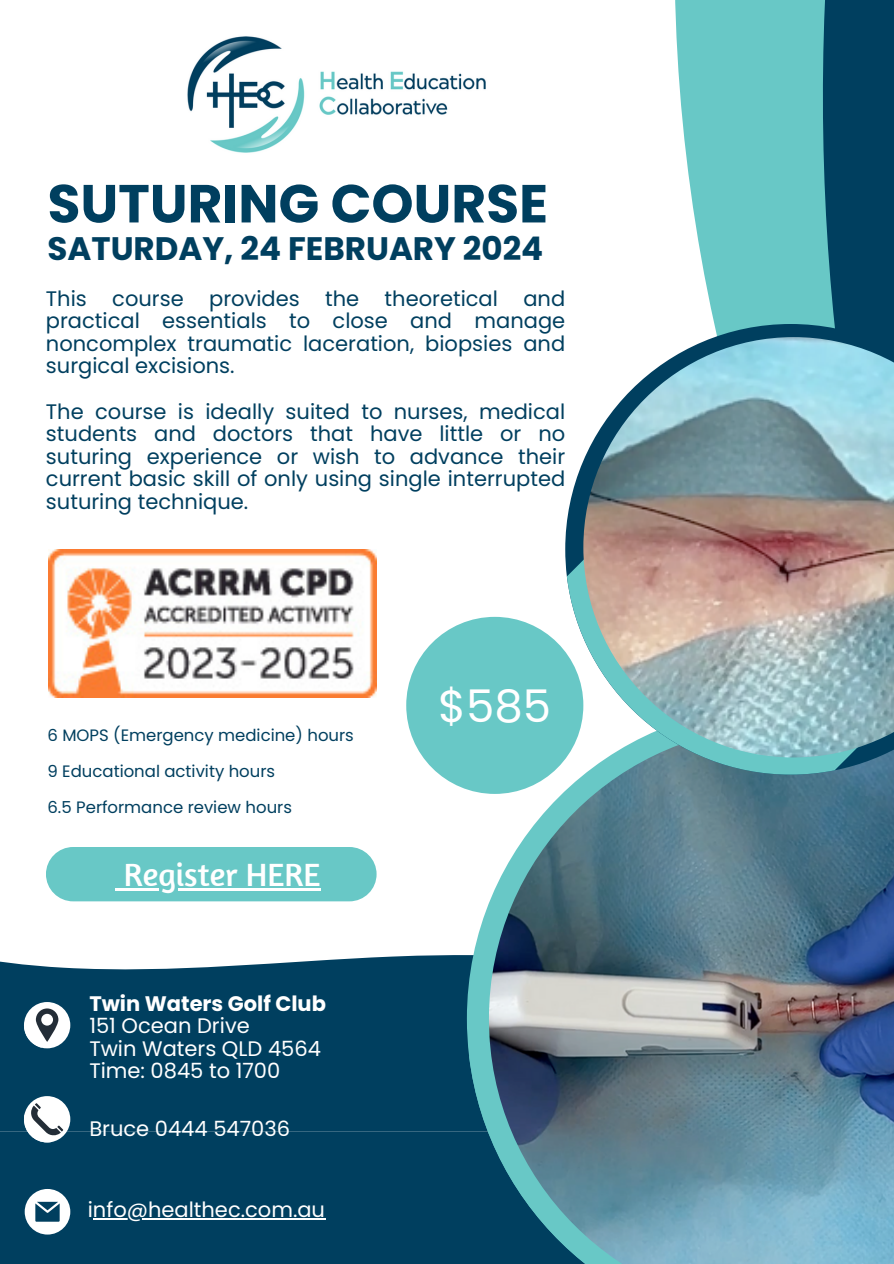
<style>
.page{position:relative;width:894px;height:1264px;background:#fff}
.page>*{position:absolute;margin:0;border:0;box-sizing:border-box;transform-origin:0 0}
.t1{font:700 53.55px "Poppins";color:#003f5f}
.t2{font:45px "Poppins";color:#fff}
.t3{font:33px "Amaranth";color:#fff}
.t4{font:700 32.55px "Poppins";color:#003f5f}
.t5{font:21px/22.5px "Poppins";color:#003f5f;text-align:justify}
.t6{font:21px "Poppins";color:#fff}
.t7{font:700 21px "Poppins";color:#fff}
.t8{font:16.5px "Poppins";color:#003f5f}
</style>
<div class="page">
<div style="left:0;top:1131px;width:893px;height:132px;background:#003f5f"></div>
<div style="left:0;top:955px;width:467px;height:176px;background:#003f5f"></div>
<svg style="left:675px;top:0;width:141px;height:324px;background:#77cdcb"></svg>
<svg style="left:816px;top:0;width:77px;height:324px;background:#0d506c"></svg>
<svg style="left:469px;top:903px;width:20px;height:232px;background:#6bbabd"></svg>
<img style="left:489px;top:760px;width:404px;height:503px">
<svg style="left:565px;top:324px;width:328px;height:450px"></svg>
<svg style="left:566px;top:407px;width:327px;height:367px"></svg>
<img style="left:583px;top:337px;width:310px;height:420px">
<div style="left:46px;top:847px;width:330px;height:54px;background:#68c8c6;border-radius:27px"></div>
<svg style="left:24px;top:1096px;width:46px;height:46px"></svg>
<svg style="left:24px;top:1002px;width:46px;height:46px"></svg>
<img style="left:187px;top:36px;width:299px;height:117px">
<img style="left:49px;top:549px;width:327px;height:149px">
<svg style="left:25px;top:1189px;width:45px;height:45px"></svg>
<div style="left:406px;top:617px;width:177px;height:177px;background:#68c8c6;border-radius:50%"></div>
<svg style="left:115px;top:888px;width:9px;height:2px"></svg>
<hr style="left:124px;top:888px;width:196px;height:2px;background:#fff">
<hr style="left:93px;top:1217px;width:232px;height:2px;background:#fff">
<p class="t1" style="left:47px;top:166px;width:502px">SUTURING COURSE</p>
<p class="t4" style="left:47px;top:225px;width:497px">SATURDAY, 24 FEBRUARY 2024</p>
<p class="t5" style="left:46px;top:287px;width:520px">This course provides the theoretical and practical essentials to close and manage noncomplex traumatic laceration, biopsies and surgical excisions.</p>
<p class="t5" style="left:46px;top:400px;width:520px">The course is ideally suited to nurses, medical students and doctors that have little or no suturing experience or wish to advance their current basic skill of only using single interrupted suturing technique.</p>
<p class="t8" style="left:47px;top:724px;width:308px">6 MOPS (Emergency medicine) hours</p>
<p class="t8" style="left:47px;top:760px;width:229px">9 Educational activity hours</p>
<p class="t8" style="left:47px;top:796px;width:246px">6.5 Performance review hours</p>
<p class="t3" style="left:124px;top:853px;width:198px">Register HERE</p>
<p class="t7" style="left:89px;top:988px;width:238px">Twin Waters Golf Club</p>
<p class="t6" style="left:89px;top:1011px;width:162px">151 Ocean Drive</p>
<p class="t6" style="left:89px;top:1033px;width:233px">Twin Waters QLD 4564</p>
<p class="t6" style="left:89px;top:1056px;width:192px">Time: 0845 to 1700</p>
<p class="t6" style="left:89px;top:1113px;width:202px">Bruce 0444 547036</p>
<p class="t6" style="left:88px;top:1194px;width:239px">info@healthec.com.au</p>
<p class="t2" style="left:438px;top:674px;width:114px">$585</p>
</div>
